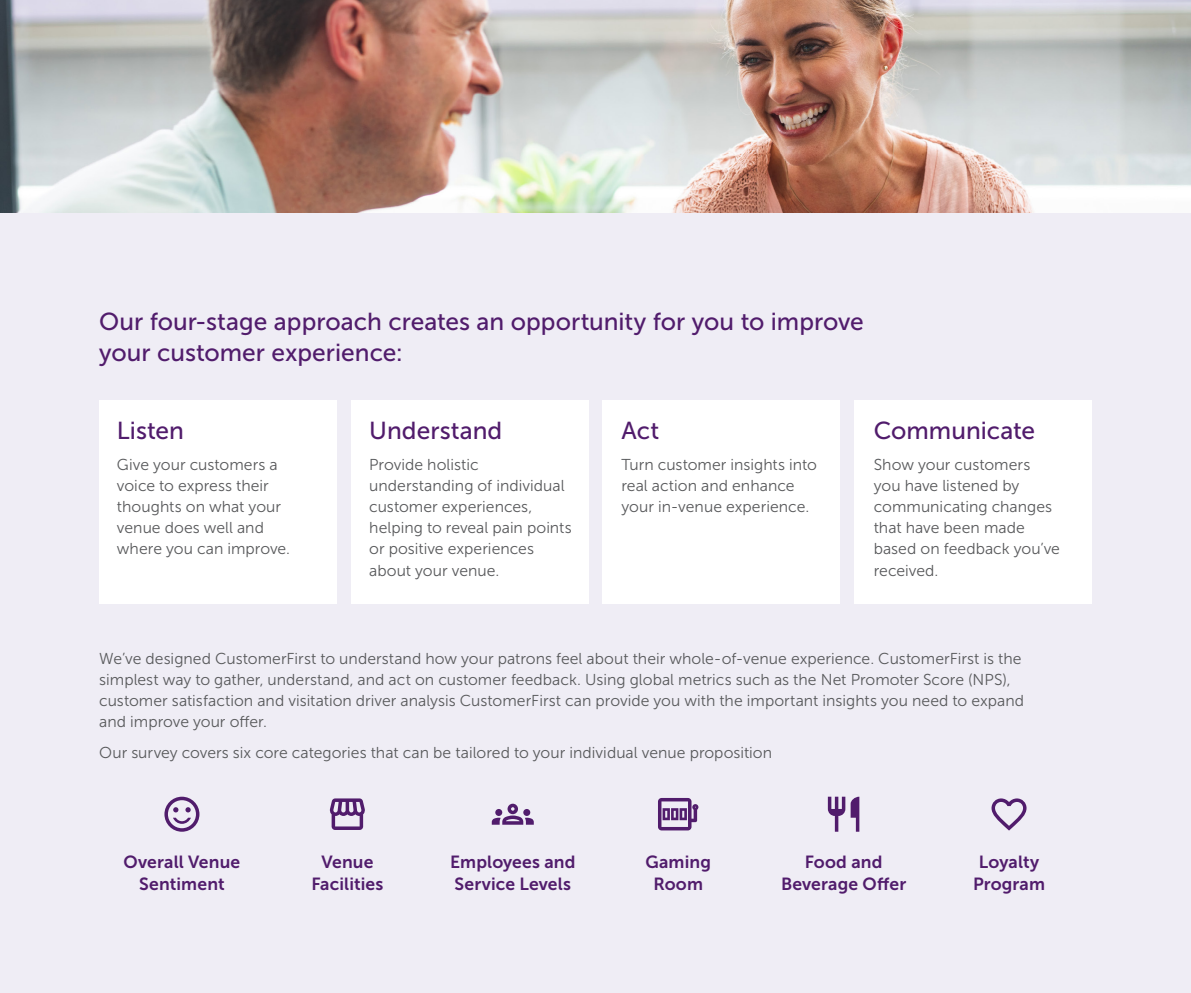
<style>
.page{position:relative;width:1191px;height:993px;background:#fff}
.page>*{position:absolute;margin:0;border:0;box-sizing:border-box;transform-origin:0 0}
.t1{font:24.5px/31.5px "Museo Sans 500";color:#511c6c}
.t2{font:17.5px/22.8px "Museo Sans 700";letter-spacing:.01em;color:#511c6c;text-align:center}
.t3{font:15.75px/21px "Museo Sans 300";color:#58595b}
</style>
<div class="page">
<div style="left:0;top:0;width:1191px;height:992px;background:#efedf5"></div>
<div style="left:99px;top:400px;width:238px;height:204px;background:#fff"></div>
<div style="left:351px;top:400px;width:237px;height:204px;background:#fff"></div>
<div style="left:602px;top:400px;width:238px;height:204px;background:#fff"></div>
<div style="left:854px;top:400px;width:237px;height:204px;background:#fff"></div>
<svg style="left:828px;top:796px;width:31px;height:35px"></svg>
<svg style="left:991px;top:798px;width:35px;height:32px"></svg>
<svg style="left:658px;top:798px;width:40px;height:32px"></svg>
<svg style="left:329px;top:798px;width:36px;height:31px"></svg>
<svg style="left:492px;top:803px;width:42px;height:21px"></svg>
<svg style="left:164px;top:796px;width:35px;height:35px"></svg>
<img style="left:0;top:0;width:1191px;height:212px">
<h1 class="t1" style="left:99px;top:305px;width:766px">Our four-stage approach creates an opportunity for you to improve your customer experience:</h1>
<h1 class="t1" style="left:117px;top:415px;width:68px">Listen</h1>
<p class="t3" style="left:117px;top:454px;width:175px">Give your customers a voice to express their thoughts on what your venue does well and where you can improve.</p>
<h1 class="t1" style="left:369px;top:415px;width:135px">Understand</h1>
<p class="t3" style="left:369px;top:454px;width:204px">Provide holistic understanding of individual customer experiences, helping to reveal pain points or positive experiences about your venue.</p>
<h1 class="t1" style="left:621px;top:415px;width:39px">Act</h1>
<p class="t3" style="left:621px;top:454px;width:197px">Turn customer insights into real action and enhance your in-venue experience.</p>
<h1 class="t1" style="left:873px;top:415px;width:163px">Communicate</h1>
<p class="t3" style="left:873px;top:454px;width:188px">Show your customers you have listened by communicating changes that have been made based on feedback you’ve received.</p>
<p class="t3" style="left:99px;top:648px;width:926px">We’ve designed CustomerFirst to understand how your patrons feel about their whole-of-venue experience. CustomerFirst is the simplest way to gather, understand, and act on customer feedback. Using global metrics such as the Net Promoter Score (NPS), customer satisfaction and visitation driver analysis CustomerFirst can provide you with the important insights you need to expand and improve your offer.</p>
<p class="t3" style="left:99px;top:742px;width:674px">Our survey covers six core categories that can be tailored to your individual venue proposition</p>
<p class="t2" style="left:124px;top:849px;width:118px">Overall Venue<br>Sentiment</p>
<p class="t2" style="left:645px;top:849px;width:67px">Gaming<br>Room</p>
<p class="t2" style="left:311px;top:849px;width:73px">Venue<br>Facilities</p>
<p class="t2" style="left:781px;top:849px;width:127px">Food and<br>Beverage Offer</p>
<p class="t2" style="left:450px;top:849px;width:127px;text-align:left">Employees and<br>Service Levels</p>
<p class="t2" style="left:973px;top:849px;width:74px">Loyalty<br>Program</p>
</div>
